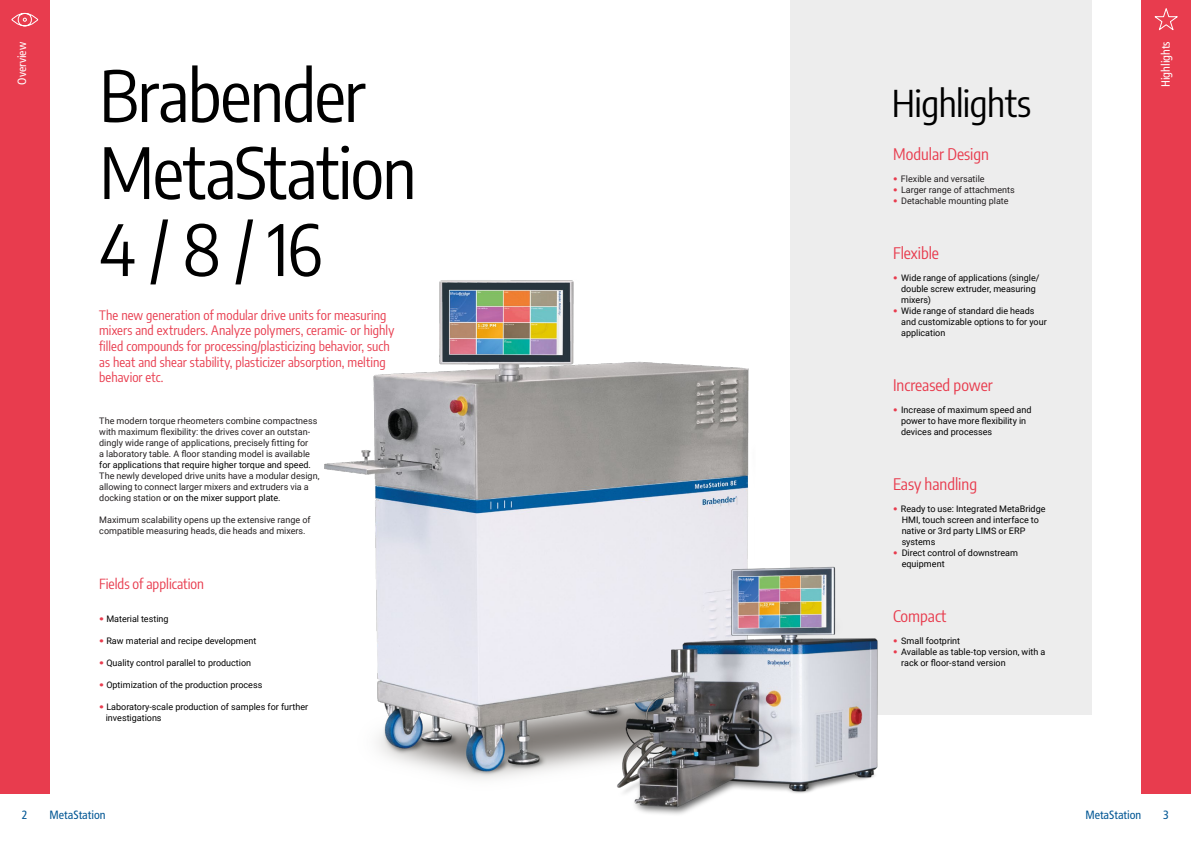
<style>
.page{position:relative;width:1191px;height:842px;background:#fff}
.page>*{position:absolute;margin:0;border:0;box-sizing:border-box;transform-origin:0 0}
.t1{font:70px/77px "Encode Sans Condensed";letter-spacing:-.02em;color:#000}
.t2{font:37px "Encode Sans Condensed";letter-spacing:-.015em;color:#000}
.t3{font:16px "Encode Sans Condensed";color:#e83c4e}
.t4{font:14px "Encode Sans Condensed";color:#e83c4e}
.t5{font:13px/15.6px "Encode Sans Condensed";letter-spacing:.005em;color:#e83c4e}
.t6{font:condensed 12px "Frutiger LT Std";color:#005694}
.t7{font:condensed 12px "Frutiger LT Std";color:#fff}
.t8{font:9px/11px "Roboto";color:#000}
.t9{font:9px/11px "Roboto";color:#231f20}
.s1{color:#000}
.s2{font-family:"Frutiger LT Std";font-stretch:condensed;color:#e83c4e}
</style>
<div class="page">
<img style="left:324px;top:280px;width:425px;height:499px">
<div style="left:1141px;top:0;width:50px;height:794px;background:#e83c4e"></div>
<div style="left:0;top:0;width:50px;height:794px;background:#e83c4e"></div>
<div style="left:790px;top:0;width:301px;height:714px;background:#ededed"></div>
<svg style="left:11px;top:12px;width:28px;height:15px"></svg>
<svg style="left:1154px;top:8px;width:24px;height:23px"></svg>
<img style="left:613px;top:556px;width:275px;height:259px">
<h3 class="t7" style="left:15px;top:85px;width:44px;rotate:-90deg">Overview</h3>
<h1 class="t1" style="left:99px;top:54px;width:319px">Brabender<br>MetaStation<br>4 / 8 / 16</h1>
<p class="t5" style="left:99px;top:306px;width:296px">The new generation of modular drive units for measuring mixers and extruders. Analyze polymers, ceramic- or highly filled compounds for processing/plasticizing behavior, such as heat and shear stability, plasticizer absorption, melting behavior etc.</p>
<p class="t9" style="left:99px;top:415px;width:220px">The modern torque rheometers combine compactness with maximum flexibility: the drives cover an outstan&shy;dingly wide range of applications, precisely fitting for<br>a laboratory table. A floor standing model is available</p>
<p class="t8" style="left:99px;top:459px;width:213px">for applications that require higher torque and speed.</p>
<p class="t9" style="left:99px;top:470px;width:222px">The newly developed drive units have a modular design, allowing to connect larger mixers and extruders via a docking station <span class="s1">or on the mixer support plate.</span></p>
<p class="t9" style="left:99px;top:514px;width:213px">Maximum scalability opens up the extensive range of compatible measuring heads, die heads and mixers.</p>
<h3 class="t4" style="left:99px;top:574px;width:107px">Fields of application</h3>
<p class="t8" style="left:99px;top:613px;width:71px"><span class="s2">•</span> Material testing</p>
<p class="t8" style="left:99px;top:635px;width:159px"><span class="s2">•</span> Raw material and recipe development</p>
<p class="t8" style="left:99px;top:657px;width:153px"><span class="s2">•</span> Quality control parallel to production</p>
<p class="t8" style="left:99px;top:679px;width:165px"><span class="s2">•</span> Optimization of the production process</p>
<p class="t8" style="left:106px;top:701px;width:204px;text-indent:-7px"><span class="s2">•</span> Laboratory-scale production of samples for further investigations</p>
<h2 class="t2" style="left:891px;top:77px;width:141px">Highlights</h2>
<h3 class="t3" style="left:893px;top:143px;width:97px">Modular Design</h3>
<p class="t9" style="left:893px;top:173px;width:93px"><span class="s2">•</span> Flexible and versatile</p>
<p class="t9" style="left:893px;top:184px;width:123px"><span class="s2">•</span> Larger range of attachments</p>
<p class="t9" style="left:893px;top:195px;width:117px"><span class="s2">•</span> Detachable mounting plate</p>
<h3 class="t3" style="left:893px;top:242px;width:47px">Flexible</h3>
<p class="t8" style="left:901px;top:272px;width:140px;text-indent:-8px"><span class="s2">•</span> Wide range of applications (single/ double screw extruder, measuring mixers)</p>
<p class="t8" style="left:901px;top:305px;width:147px;text-indent:-8px"><span class="s2">•</span> Wide range of standard die heads and customizable options to for your application</p>
<h3 class="t3" style="left:893px;top:374px;width:101px">Increased power</h3>
<p class="t8" style="left:901px;top:404px;width:132px;text-indent:-8px"><span class="s2">•</span> Increase of maximum speed and power to have more flexibility in devices and processes</p>
<h3 class="t3" style="left:893px;top:473px;width:85px">Easy handling</h3>
<p class="t8" style="left:901px;top:503px;width:145px;text-indent:-9px"><span class="s2">•</span> Ready to use: Integrated MetaBridge<br>HMI, touch screen and interface to native or 3rd party LIMS or ERP systems</p>
<p class="t8" style="left:901px;top:547px;width:118px;text-indent:-9px"><span class="s2">•</span> Direct control of downstream equipment</p>
<h3 class="t3" style="left:893px;top:605px;width:55px">Compact</h3>
<p class="t8" style="left:893px;top:635px;width:69px"><span class="s2">•</span> Small footprint</p>
<p class="t8" style="left:901px;top:646px;width:146px;text-indent:-8px"><span class="s2">•</span> Available as table-top version, with a rack or floor-stand version</p>
<h3 class="t7" style="left:1158px;top:87px;width:47px;rotate:-90deg">Highlights</h3>
<h3 class="t6" style="left:22px;top:808px;width:7px">2</h3>
<h3 class="t6" style="left:50px;top:807px;width:57px">MetaStation</h3>
<h3 class="t6" style="left:1085px;top:807px;width:57px">MetaStation</h3>
<h3 class="t6" style="left:1163px;top:808px;width:7px">3</h3>
</div>
